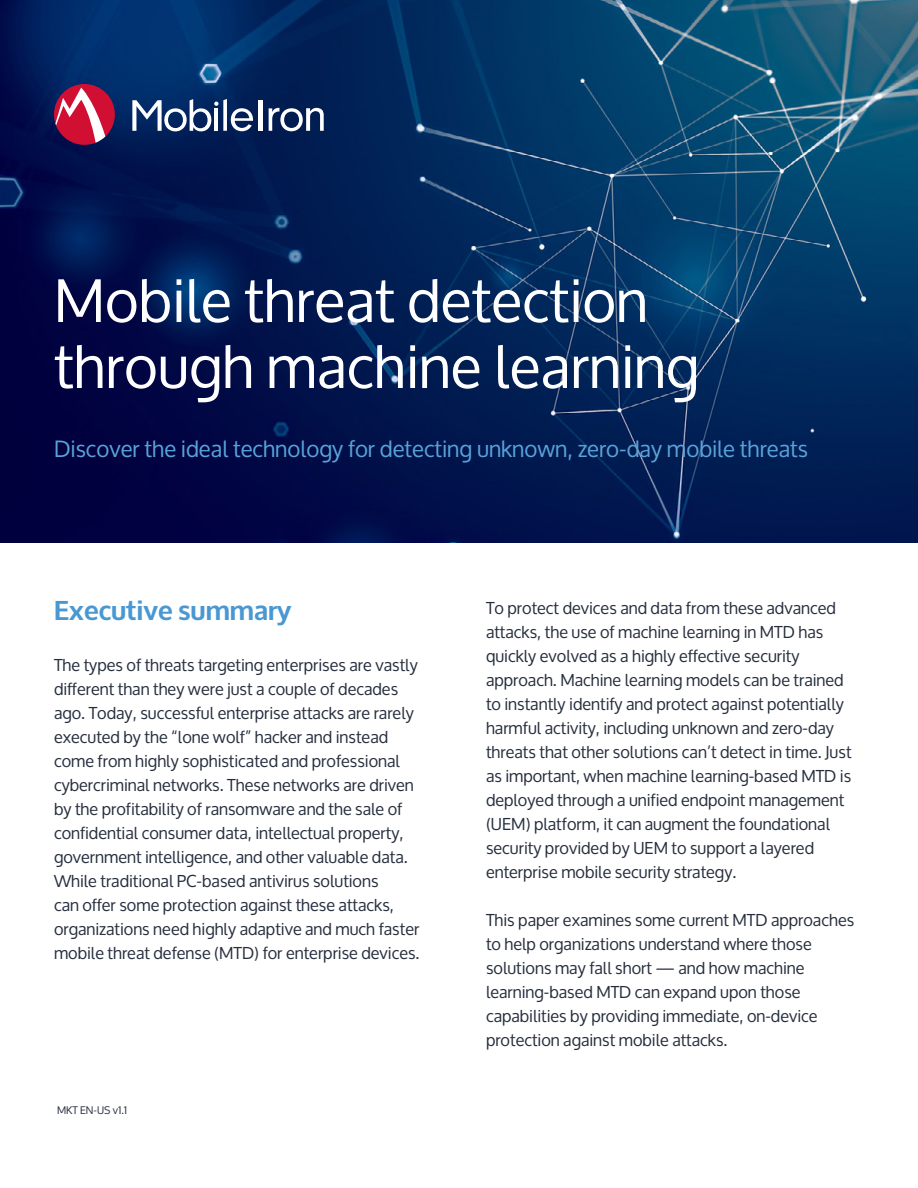
<style>
.page{position:relative;width:918px;height:1188px;background:#fff}
.page>*{position:absolute;margin:0;border:0;box-sizing:border-box;transform-origin:0 0}
.t1{font:58.5px/66px "Oxygen";color:#fff}
.t2{font:700 27px "Oxygen";color:#4a98d2}
.t3{font:22.5px "Oxygen";color:#59a3da}
.t4{font:16.5px/24px "Oxygen";color:#262e3d}
.t5{font:10.5px "Oxygen";color:#262e3d}
</style>
<div class="page">
<img style="left:0;top:0;width:918px;height:542px">
<hr style="left:259px;top:100px;width:4px;height:31px;background:#fff">
<svg style="left:269px;top:108px;width:55px;height:23px"></svg>
<svg style="left:132px;top:99px;width:121px;height:32px"></svg>
<svg style="left:54px;top:84px;width:61px;height:61px"></svg>
<h1 class="t1" style="left:54px;top:269px;width:647px">Mobile threat detection through machine learning</h1>
<h3 class="t3" style="left:54px;top:436px;width:756px">Discover the ideal technology for detecting unknown, zero-day mobile threats</h3>
<h2 class="t2" style="left:54px;top:593px;width:239px">Executive summary</h2>
<p class="t4" style="left:54px;top:653px;width:367px">The types of threats targeting enterprises are vastly different than they were just a couple of decades ago. Today, successful enterprise attacks are rarely executed by the “lone wolf” hacker and instead come from highly sophisticated and professional cybercriminal networks. These networks are driven by the profitability of ransomware and the sale of confidential consumer data, intellectual property, government intelligence, and other valuable data.<br>While traditional PC-based antivirus solutions<br>can offer some protection against these attacks, organizations need highly adaptive and much faster mobile threat defense (MTD) for enterprise devices.</p>
<p class="t5" style="left:57px;top:1104px;width:72px">MKT EN-US v1.1</p>
<p class="t4" style="left:486px;top:597px;width:367px">To protect devices and data from these advanced attacks, the use of machine learning in MTD has quickly evolved as a highly effective security approach. Machine learning models can be trained to instantly identify and protect against potentially harmful activity, including unknown and zero-day threats that other solutions can’t detect in time. Just as important, when machine learning-based MTD is deployed through a unified endpoint management (UEM) platform, it can augment the foundational security provided by UEM to support a layered enterprise mobile security strategy.</p>
<p class="t4" style="left:486px;top:909px;width:370px">This paper examines some current MTD approaches to help organizations understand where those solutions may fall short — and how machine learning-based MTD can expand upon those capabilities by providing immediate, on-device protection against mobile attacks.</p>
</div>
